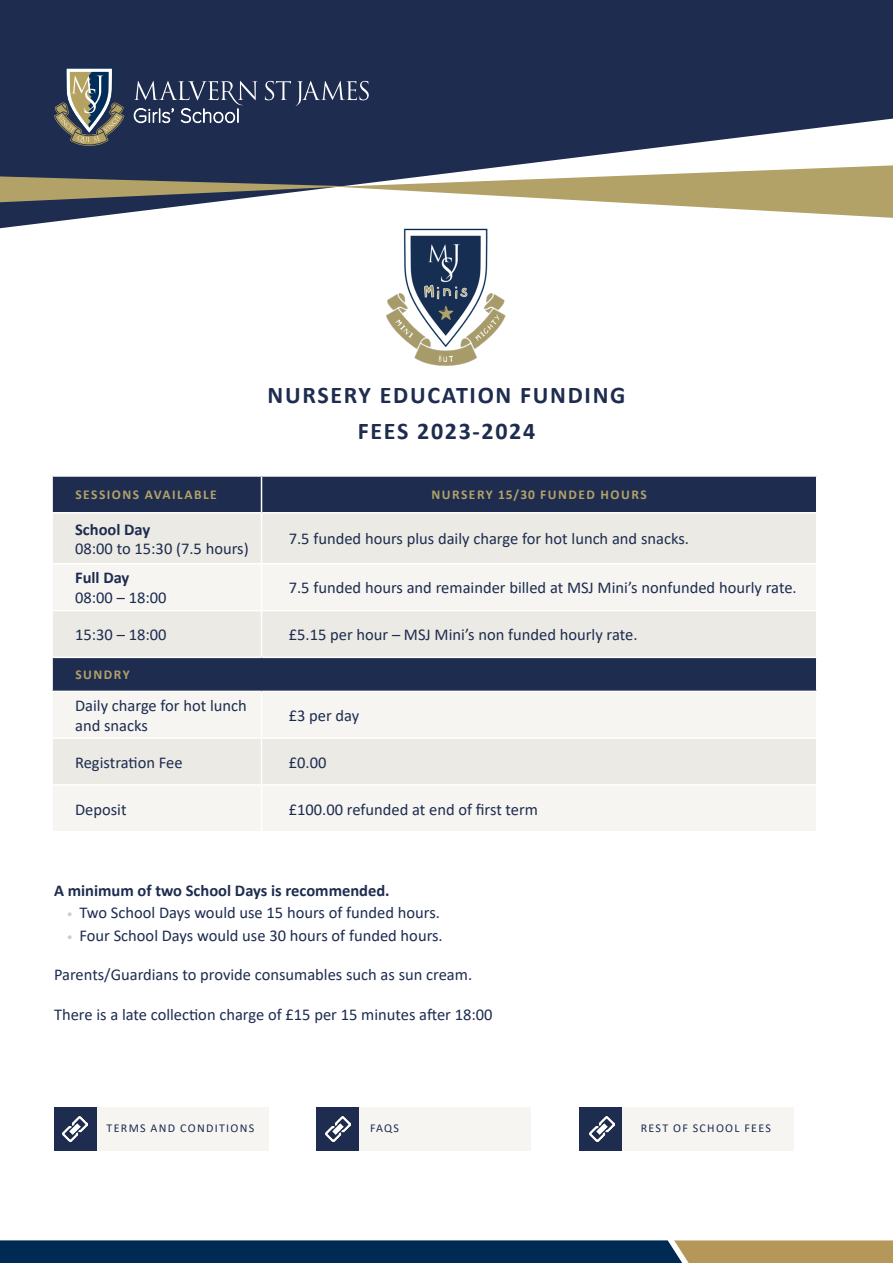
<style>
.page{position:relative;width:893px;height:1263px;background:#fff}
.page>*{position:absolute;margin:0;border:0;box-sizing:border-box;transform-origin:0 0}
.t1{font:700 24px/36px "Calibri";letter-spacing:.07em;color:#1d2c4f;text-align:center}
.t2{font:16.5px/20.5px "Calibri";color:#1d2c4f}
.t3{font:700 16.5px "Calibri";color:#1d2c4f}
.t4{font:700 13.5px "Calibri";letter-spacing:.11em;color:#b2a268}
.t5{font:12px "Calibri";letter-spacing:.11em;color:#1d2c4f}
.s1{font-size:12px;color:#d0cbbb}
</style>
<div class="page">
<svg style="left:0;top:0;width:893px;height:228px;background:#364362"></svg>
<svg style="left:265px;top:81px;width:104px;height:25px;background:#424e6c"></svg>
<svg style="left:134px;top:81px;width:123px;height:42px;background:#475470"></svg>
<svg style="left:54px;top:68px;width:70px;height:77px;background:#6a7071"></svg>
<svg style="left:0;top:165px;width:893px;height:53px"></svg>
<div style="left:53px;top:477px;width:763px;height:35px;background:#1d2c4f"></div>
<div style="left:53px;top:513px;width:763px;height:50px;background:#eceae4"></div>
<svg style="left:53px;top:565px;width:763px;height:266px;fill:#f6f5f2"></svg>
<div style="left:52px;top:657px;width:765px;height:34px;background:#1d2c4f"></div>
<hr style="left:51px;top:610px;width:210px;height:1px;background:#fff">
<hr style="left:51px;top:737px;width:210px;height:2px;background:#fff">
<hr style="left:261px;top:610px;width:556px;height:1px;background:#fff">
<hr style="left:261px;top:737px;width:556px;height:2px;background:#fff">
<hr style="left:261px;top:513px;width:1px;height:50px;background:#fff">
<hr style="left:261px;top:611px;width:1px;height:46px;background:#fff">
<hr style="left:261px;top:739px;width:1px;height:45px;background:#fff">
<hr style="left:261px;top:564px;width:1px;height:46px;background:#fff">
<hr style="left:261px;top:692px;width:1px;height:45px;background:#fff">
<hr style="left:261px;top:786px;width:1px;height:45px;background:#fff">
<hr style="left:51px;top:691px;width:210px;height:1px;background:#fff">
<hr style="left:51px;top:784px;width:210px;height:2px;background:#fff">
<hr style="left:261px;top:691px;width:556px;height:1px;background:#fff">
<hr style="left:261px;top:784px;width:556px;height:2px;background:#fff">
<hr style="left:261px;top:477px;width:1px;height:35px;background:#fff">
<hr style="left:51px;top:657px;width:210px;height:1px;background:#fff">
<hr style="left:51px;top:658px;width:2px;height:33px;background:#fff">
<hr style="left:261px;top:657px;width:556px;height:1px;background:#fff">
<hr style="left:816px;top:658px;width:1px;height:33px;background:#fff">
<svg style="left:0;top:1240px;width:893px;height:23px;background:#304859"></svg>
<img style="left:378px;top:219px;width:137px;height:147px">
<div style="left:54px;top:1107px;width:44px;height:43px;background:#1d2c4f"></div>
<div style="left:98px;top:1107px;width:171px;height:43px;background:#f6f5f2"></div>
<div style="left:316px;top:1107px;width:44px;height:43px;background:#1d2c4f"></div>
<div style="left:360px;top:1107px;width:171px;height:43px;background:#f6f5f2"></div>
<div style="left:579px;top:1107px;width:44px;height:43px;background:#1d2c4f"></div>
<div style="left:623px;top:1107px;width:171px;height:43px;background:#f6f5f2"></div>
<img style="left:63px;top:1117px;width:25px;height:24px">
<img style="left:325px;top:1117px;width:25px;height:24px">
<img style="left:590px;top:1117px;width:25px;height:24px">
<h1 class="t1" style="left:268px;top:376px;width:359px">NURSERY EDUCATION FUNDING<br>FEES 2023-2024</h1>
<p class="t4" style="left:75px;top:485px;width:143px">SESSIONS AVAILABLE</p>
<p class="t4" style="left:431px;top:485px;width:217px">NURSERY 15/30 FUNDED HOURS</p>
<p class="t3" style="left:75px;top:517px;width:77px">School Day</p>
<p class="t2" style="left:75px;top:538px;width:175px">08:00 to 15:30 (7.5 hours)</p>
<p class="t2" style="left:289px;top:528px;width:402px">7.5 funded hours plus daily charge for hot lunch and snacks.</p>
<p class="t3" style="left:75px;top:566px;width:56px">Full Day</p>
<p class="t2" style="left:75px;top:587px;width:93px">08:00 – 18:00</p>
<p class="t2" style="left:289px;top:577px;width:509px">7.5 funded hours and remainder billed at MSJ Mini’s nonfunded hourly rate.</p>
<p class="t2" style="left:75px;top:624px;width:93px">15:30 – 18:00</p>
<p class="t2" style="left:289px;top:624px;width:350px">£5.15 per hour – MSJ Mini’s non funded hourly rate.</p>
<p class="t4" style="left:75px;top:665px;width:56px">SUNDRY</p>
<p class="t2" style="left:75px;top:694px;width:173px">Daily charge for hot lunch and snacks</p>
<p class="t2" style="left:289px;top:705px;width:72px">£3 per day</p>
<p class="t2" style="left:75px;top:751px;width:109px">Registration Fee</p>
<p class="t2" style="left:289px;top:751px;width:39px">£0.00</p>
<p class="t2" style="left:75px;top:798px;width:53px">Deposit</p>
<p class="t2" style="left:289px;top:798px;width:251px">£100.00 refunded at end of first term</p>
<p class="t3" style="left:54px;top:879px;width:337px">A minimum of two School Days is recommended.</p>
<p class="t2" style="left:67px;top:902px;width:375px"><span class="s1">•</span> Two School Days would use 15 hours of funded hours.</p>
<p class="t2" style="left:67px;top:925px;width:378px"><span class="s1">•</span> Four School Days would use 30 hours of funded hours.</p>
<p class="t2" style="left:54px;top:964px;width:420px">Parents/Guardians to provide consumables such as sun cream.</p>
<p class="t2" style="left:54px;top:1004px;width:440px">There is a late collection charge of £15 per 15 minutes after 18:00</p>
<p class="t5" style="left:107px;top:1119px;width:149px">TERMS AND CONDITIONS</p>
<p class="t5" style="left:370px;top:1119px;width:31px">FAQS</p>
<p class="t5" style="left:641px;top:1119px;width:132px">REST OF SCHOOL FEES</p>
</div>
